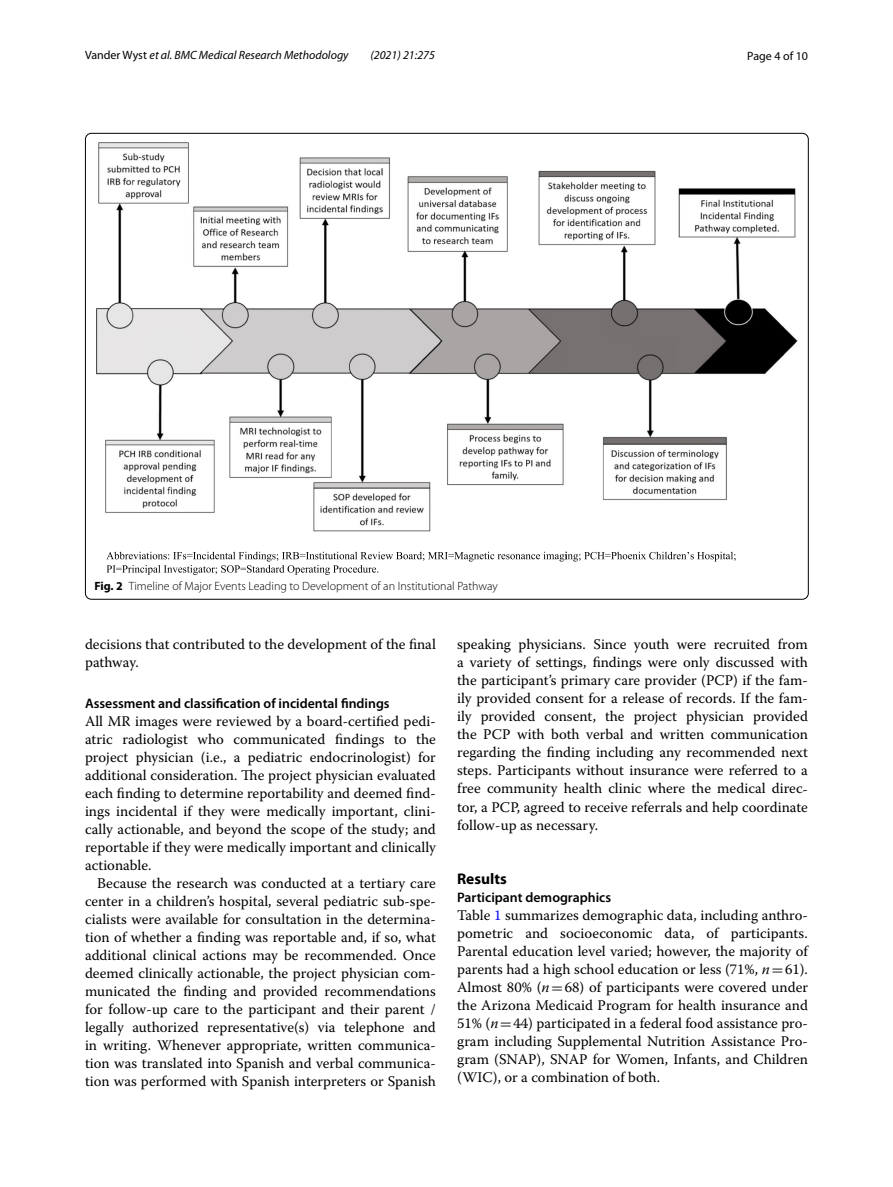
<style>
.page{position:relative;width:893px;height:1187px;background:#fff}
.page>*{position:absolute;margin:0;border:0;box-sizing:border-box;transform-origin:0 0}
.t1{font:700 15.45px "Myriad Pro";color:#000}
.t2{font:14.7px/18px "Warnock Pro";color:#000;text-align:justify}
.t3{font:600 13.8px "Myriad Pro";color:#000}
.t4{font:300 12px "Myriad Pro";color:#000}
.t5{font:italic 12px "Myriad Pro";color:#000}
.t6{font:12px "Myriad Pro";color:#000}
.s1{font-style:normal}
.s2{font-weight:700}
.s3{color:#00f}
.s4{font-style:italic}
.s5{font-family:"MTSY"}
</style>
<div class="page">
<img style="left:97px;top:142px;width:700px;height:389px">
<svg style="left:106px;top:551px;width:630px;height:24px"></svg>
<p class="t5" style="left:85px;top:48px;width:265px"><span class="s1">Vander Wyst</span> et al. BMC Medical Research Methodology</p>
<p class="t5" style="left:370px;top:48px;width:66px">(2021) 21:275</p>
<p class="t6" style="left:747px;top:48px;width:62px">Page 4 of 10</p>
<p class="t4" style="left:94px;top:579px;width:405px"><span class="s2">Fig. 2</span> Timeline of Major Events Leading to Development of an Institutional Pathway</p>
<p class="t2" style="left:85px;top:635px;width:352px">decisions that contributed to the development of the final pathway.</p>
<p class="t3" style="left:85px;top:694px;width:306px">Assessment and classification of incidental findings</p>
<p class="t2" style="left:85px;top:712px;width:352px">All MR images were reviewed by a board-certified pedi&shy;atric radiologist who communicated findings to the project physician (i.e., a pediatric endocrinologist) for additional consideration. The project physician evaluated each finding to determine reportability and deemed find&shy;ings incidental if they were medically important, clini&shy;cally actionable, and beyond the scope of the study; and reportable if they were medically important and clinically actionable.</p>
<p class="t2" style="left:85px;top:874px;width:352px;text-indent:12px">Because the research was conducted at a tertiary care center in a children’s hospital, several pediatric sub-spe&shy;cialists were available for consultation in the determina&shy;tion of whether a finding was reportable and, if so, what additional clinical actions may be recommended. Once deemed clinically actionable, the project physician com&shy;municated the finding and provided recommendations for follow-up care to the participant and their parent / legally authorized representative(s) via telephone and in writing. Whenever appropriate, written communica&shy;tion was translated into Spanish and verbal communica&shy;tion was performed with Spanish interpreters or Spanish</p>
<p class="t2" style="left:457px;top:635px;width:352px">speaking physicians. Since youth were recruited from a variety of settings, findings were only discussed with the participant’s primary care provider (PCP) if the fam&shy;ily provided consent for a release of records. If the fam&shy;ily provided consent, the project physician provided the PCP with both verbal and written communication regarding the finding including any recommended next steps. Participants without insurance were referred to a free community health clinic where the medical direc&shy;tor, a PCP, agreed to receive referrals and help coordinate follow-up as necessary.</p>
<p class="t1" style="left:457px;top:869px;width:51px">Results</p>
<p class="t3" style="left:457px;top:888px;width:156px">Participant demographics</p>
<p class="t2" style="left:457px;top:906px;width:352px">Table <span class="s3">1</span> summarizes demographic data, including anthro&shy;pometric and socioeconomic data, of participants.<br>Parental education level varied; however, the majority of parents had a high school education or less (71%, <span class="s4">n</span><span class="s5">=</span>61).<br>Almost 80% (<span class="s4">n</span><span class="s5">=</span>68) of participants were covered under the Arizona Medicaid Program for health insurance and 51% (<span class="s4">n</span><span class="s5">=</span>44) participated in a federal food assistance pro&shy;gram including Supplemental Nutrition Assistance Pro&shy;gram (SNAP), SNAP for Women, Infants, and Children (WIC), or a combination of both.</p>
</div>
